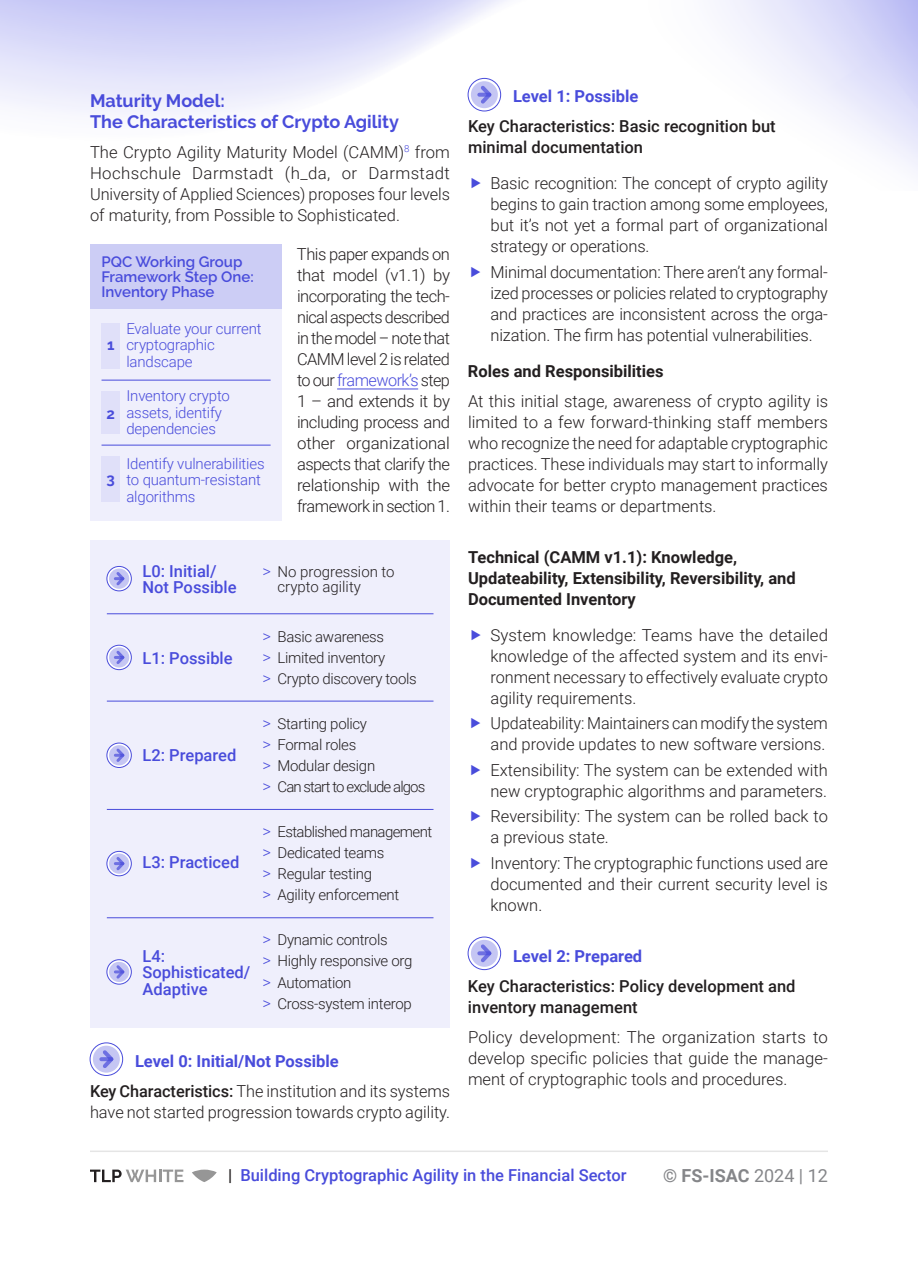
<style>
.page{position:relative;width:918px;height:1263px;background:#fff}
.page>*{position:absolute;margin:0;border:0;box-sizing:border-box;transform-origin:0 0}
.t1{font:700 18px/21px "Raleway";color:#494cdb}
.t2{font:700 18px "Roboto";color:#858689}
.t3{font:300 16.5px/21px "Roboto";color:#231f20;text-align:justify}
.t4{font:500 16.5px/16.5px "Roboto";color:#494cdb}
.t5{font:700 16.5px/21px "Roboto";color:#231f20}
.t6{font:500 16.5px/21px "Roboto";color:#231f20}
.t7{font:700 16.5px "Roboto";color:#494cdb}
.t8{font:300 15px/21px "Roboto";letter-spacing:-.02em;color:#231f20}
.t9{font:300 15px/16.5px "Roboto";letter-spacing:-.01em;color:#494cdb}
.t10{font:600 15px/15px "Raleway";color:#494cdb}
.t11{font:300 15px/15px "Roboto";color:#231f20}
.t12{font:700 15px "Raleway";color:#494cdb}
.s1{color:#494cdb}
.s2{font-size:16.5px;color:#494cdb}
.s3{font-weight:700;color:#494cdb}
.s4{font-weight:500}
.s5{color:#231f20}
.s6{font-weight:400}
</style>
<div class="page">
<img style="left:0;top:0;width:918px;height:170px">
<hr style="left:90px;top:1150px;width:738px;height:2px;background:#e5e5e5">
<svg style="left:90px;top:1169px;width:93px;height:13px"></svg>
<svg style="left:192px;top:1169px;width:25px;height:13px"></svg>
<hr style="left:337px;top:389px;width:81px;height:1px;background:#494cdb">
<svg style="left:90px;top:1043px;width:33px;height:32px"></svg>
<div style="left:90px;top:1043px;width:33px;height:32px;border:1px solid #494cdb;border-radius:50%"></div>
<svg style="left:93px;top:1046px;width:27px;height:27px"></svg>
<svg style="left:101px;top:1046px;width:16px;height:26px"></svg>
<svg style="left:101px;top:1057px;width:10px;height:4px"></svg>
<svg style="left:468px;top:78px;width:33px;height:33px"></svg>
<div style="left:468px;top:78px;width:33px;height:33px;border:1px solid #494cdb;border-radius:50%"></div>
<svg style="left:471px;top:81px;width:27px;height:27px"></svg>
<svg style="left:479px;top:82px;width:16px;height:25px"></svg>
<svg style="left:479px;top:93px;width:10px;height:4px"></svg>
<svg style="left:468px;top:937px;width:33px;height:33px"></svg>
<div style="left:468px;top:937px;width:33px;height:33px;border:1px solid #494cdb;border-radius:50%"></div>
<svg style="left:471px;top:940px;width:27px;height:27px"></svg>
<svg style="left:479px;top:941px;width:16px;height:25px"></svg>
<svg style="left:479px;top:951px;width:10px;height:4px"></svg>
<div style="left:90px;top:244px;width:192px;height:277px;background:#efeffc"></div>
<div style="left:90px;top:244px;width:192px;height:65px;background:#cccdf5"></div>
<div style="left:101px;top:324px;width:19px;height:45px;background:#e0e0f9"></div>
<div style="left:101px;top:391px;width:19px;height:43px;background:#e0e0f9"></div>
<div style="left:101px;top:456px;width:19px;height:45px;background:#e0e0f9"></div>
<hr style="left:102px;top:380px;width:169px;height:1px;background:#494cdb">
<hr style="left:102px;top:445px;width:169px;height:1px;background:#494cdb">
<div style="left:90px;top:540px;width:360px;height:488px;background:#efeffc"></div>
<hr style="left:107px;top:613px;width:327px;height:1px;background:#494cdb">
<hr style="left:107px;top:701px;width:327px;height:1px;background:#494cdb">
<hr style="left:107px;top:809px;width:327px;height:1px;background:#494cdb">
<hr style="left:107px;top:917px;width:327px;height:1px;background:#494cdb">
<svg style="left:107px;top:566px;width:24px;height:25px"></svg>
<div style="left:107px;top:566px;width:24px;height:25px;border:1px solid #494cdb;border-radius:50%"></div>
<svg style="left:109px;top:568px;width:20px;height:21px"></svg>
<svg style="left:115px;top:569px;width:12px;height:19px"></svg>
<svg style="left:107px;top:645px;width:24px;height:25px"></svg>
<div style="left:107px;top:645px;width:24px;height:25px;border:1px solid #494cdb;border-radius:50%"></div>
<svg style="left:109px;top:647px;width:20px;height:20px"></svg>
<svg style="left:115px;top:648px;width:12px;height:19px"></svg>
<svg style="left:107px;top:743px;width:24px;height:24px"></svg>
<div style="left:107px;top:743px;width:24px;height:24px;border:1px solid #494cdb;border-radius:50%"></div>
<svg style="left:109px;top:745px;width:20px;height:20px"></svg>
<svg style="left:115px;top:746px;width:12px;height:19px"></svg>
<svg style="left:107px;top:851px;width:24px;height:25px"></svg>
<div style="left:107px;top:851px;width:24px;height:25px;border:1px solid #494cdb;border-radius:50%"></div>
<svg style="left:109px;top:853px;width:20px;height:21px"></svg>
<svg style="left:115px;top:854px;width:12px;height:19px"></svg>
<svg style="left:107px;top:960px;width:24px;height:24px"></svg>
<div style="left:107px;top:960px;width:24px;height:24px;border:1px solid #494cdb;border-radius:50%"></div>
<svg style="left:109px;top:962px;width:20px;height:20px"></svg>
<svg style="left:115px;top:962px;width:12px;height:19px"></svg>
<p class="t1" style="left:90px;top:90px;width:311px">Maturity Model:<br>The Characteristics of Crypto Agility</p>
<p class="t3" style="left:90px;top:141px;width:362px">The Crypto Agility Maturity Model (CAMM)<sup>8</sup> from Hochschule Darmstadt (h_da, or Darmstadt University of Applied Sciences) proposes four levels of maturity, from Possible to Sophisticated.</p>
<p class="t3" style="left:297px;top:243px;width:155px">This paper expands on that model (v1.1) by incorporating the tech&shy;nical aspects described in the model – note that CAMM level 2 is related to our <span class="s1">framework’s</span> step 1 – and extends it by including process and other organizational aspects that clarify the relationship with the framework in section 1.</p>
<p class="t10" style="left:101px;top:255px;width:154px">PQC Working Group<br>Framework Step One:<br>Inventory Phase</p>
<p class="t9" style="left:126px;top:319px;width:137px">Evaluate your current cryptographic landscape</p>
<p class="t9" style="left:126px;top:387px;width:105px">Inventory crypto assets, identify dependencies</p>
<p class="t9" style="left:126px;top:454px;width:140px">Identify vulnerabilities to quantum-resistant algorithms</p>
<p class="t12" style="left:107px;top:336px;width:9px">1</p>
<p class="t12" style="left:107px;top:405px;width:10px">2</p>
<p class="t12" style="left:107px;top:470px;width:10px">3</p>
<p class="t4" style="left:142px;top:562px;width:96px">L0: Initial/<br>Not Possible</p>
<p class="t11" style="left:278px;top:563px;width:119px;text-indent:-15px"><span class="s2">&gt;</span> No progression to crypto agility</p>
<p class="t4" style="left:142px;top:649px;width:92px">L1: Possible</p>
<p class="t4" style="left:142px;top:747px;width:95px">L2: Prepared</p>
<p class="t4" style="left:142px;top:853px;width:98px">L3: Practiced</p>
<p class="t4" style="left:142px;top:947px;width:109px">L4:<br>Sophisticated/<br>Adaptive</p>
<p class="t8" style="left:263px;top:625px;width:156px"><span class="s2">&gt;</span> Basic awareness<br><span class="s2">&gt;</span> Limited inventory<br><span class="s2">&gt;</span> Crypto discovery tools</p>
<p class="t8" style="left:263px;top:712px;width:164px"><span class="s2">&gt;</span> Starting policy<br><span class="s2">&gt;</span> Formal roles<br><span class="s2">&gt;</span> Modular design<br><span class="s2">&gt;</span> Can start to exclude algos</p>
<p class="t8" style="left:263px;top:821px;width:171px"><span class="s2">&gt;</span> Established management <span class="s2">&gt;</span> Dedicated teams<br><span class="s2">&gt;</span> Regular testing<br><span class="s2">&gt;</span> Agility enforcement</p>
<p class="t8" style="left:263px;top:929px;width:151px"><span class="s2">&gt;</span> Dynamic controls<br><span class="s2">&gt;</span> Highly responsive org <span class="s2">&gt;</span> Automation<br><span class="s2">&gt;</span> Cross-system interop</p>
<p class="t3" style="left:90px;top:1045px;width:361px;line-height:30px;text-indent:45px"><span class="s3">Level 0: Initial/Not Possible<br></span><span class="s4">Key Characteristics:</span> The institution and its systems</p>
<p class="t3" style="left:90px;top:1101px;width:362px">have not started progression towards crypto agility.</p>
<p class="t7" style="left:513px;top:85px;width:127px">Level 1: Possible</p>
<p class="t6" style="left:468px;top:115px;width:309px">Key Characteristics: Basic recognition but minimal documentation</p>
<p class="t3" style="left:490px;top:172px;width:339px">Basic recognition: The concept of crypto agility begins to gain traction among some employees, but it’s not yet a formal part of organizational strategy or operations.</p>
<p class="t3" style="left:490px;top:261px;width:339px">Minimal documentation: There aren’t any formal&shy;ized processes or policies related to cryptography and practices are inconsistent across the orga&shy;nization. The firm has potential vulnerabilities.</p>
<p class="t5" style="left:468px;top:360px;width:197px">Roles and Responsibilities</p>
<p class="t3" style="left:468px;top:390px;width:362px">At this initial stage, awareness of crypto agility is limited to a few forward-thinking staff members who recognize the need for adaptable cryptographic practices. These individuals may start to informally advocate for better crypto management practices within their teams or departments.</p>
<p class="t5" style="left:468px;top:546px;width:329px">Technical (CAMM v1.1): Knowledge,<br>Updateability, Extensibility, Reversibility, and<br>Documented Inventory</p>
<p class="t3" style="left:490px;top:624px;width:339px">System knowledge: Teams have the detailed knowledge of the affected system and its envi&shy;ronment necessary to effectively evaluate crypto agility requirements.</p>
<p class="t3" style="left:490px;top:712px;width:339px">Updateability: Maintainers can modify the system and provide updates to new software versions.</p>
<p class="t3" style="left:490px;top:759px;width:339px">Extensibility: The system can be extended with new cryptographic algorithms and parameters.</p>
<p class="t3" style="left:490px;top:805px;width:339px">Reversibility: The system can be rolled back to a previous state.</p>
<p class="t3" style="left:490px;top:852px;width:339px">Inventory: The cryptographic functions used are documented and their current security level is known.</p>
<p class="t7" style="left:513px;top:944px;width:131px">Level 2: Prepared</p>
<p class="t6" style="left:468px;top:975px;width:329px">Key Characteristics: Policy development and inventory management</p>
<p class="t3" style="left:468px;top:1026px;width:361px">Policy development: The organization starts to develop specific policies that guide the manage&shy;ment of cryptographic tools and procedures.</p>
<p class="t4" style="left:228px;top:1166px;width:400px"><span class="s5">|</span> Building Cryptographic Agility in the Financial Sector</p>
<p class="t2" style="left:663px;top:1163px;width:167px">© FS-ISAC <span class="s6">2024 | 12</span></p>
</div>
